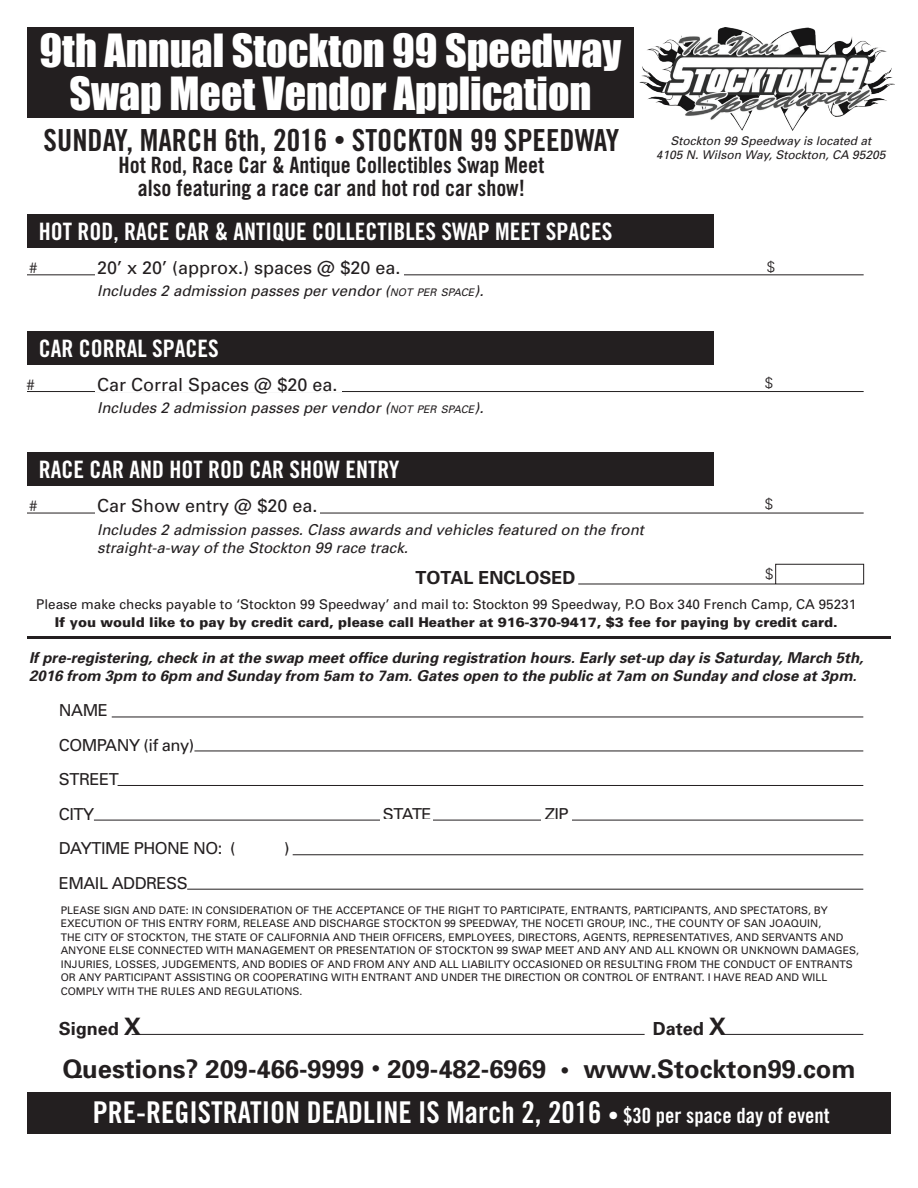
<style>
.page{position:relative;width:918px;height:1188px;background:#fff}
.page>*{position:absolute;margin:0;border:0;box-sizing:border-box;transform-origin:0 0}
.t1{font:42px/43.5px "Impact";color:#fff;text-align:center}
.t2{font:30.45px "Trade Gothic Bold Cond Twenty";color:#231f20}
.t3{font:30px "Trade Gothic Bold Cond Twenty";color:#fff}
.t4{font:700 25.5px "Univers";color:#231f20}
.t5{font:24px "Trade Gothic Bold Cond Twenty";color:#fff}
.t6{font:22.5px/22.5px "Trade Gothic Bold Cond Twenty";color:#231f20;text-align:center}
.t7{font:18px "Univers";color:#231f20}
.t8{font:700 18px "Univers";color:#231f20}
.t9{font:16.5px/34.5px "Univers";letter-spacing:-.03em;color:#231f20}
.t10{font:italic 15px/18px "Univers";color:#231f20}
.t11{font:italic 700 15px/18px "Univers";color:#231f20}
.t12{font:300 15px "Univers";color:#231f20}
.t13{font:13.5px "Univers";color:#231f20}
.t14{font:900 13.5px "Univers";color:#231f20}
.t15{font:italic 12px/14.4px "Univers";color:#231f20;text-align:center}
.t16{font:10.5px/13.5px "Univers";color:#231f20}
.s1{font-size:22.35px}
.s2{font-size:10.5px}
.s3{font-style:inherit}
.s4{font-size:24px}
.s5{font-size:21px}
</style>
<div class="page">
<div style="left:27px;top:28px;width:606px;height:90px;background:#231f20"></div>
<img style="left:639px;top:28px;width:255px;height:102px">
<hr style="left:27px;top:513px;width:837px;height:1px;background:#231f20">
<div style="left:95px;top:507px;width:225px;height:10px;background:#fff"></div>
<hr style="left:27px;top:391px;width:837px;height:1px;background:#231f20">
<div style="left:95px;top:385px;width:246px;height:7px;background:#fff"></div>
<hr style="left:27px;top:274px;width:837px;height:1px;background:#231f20">
<div style="left:95px;top:268px;width:309px;height:11px;background:#fff"></div>
<hr style="left:112px;top:717px;width:751px;height:1px;background:#231f20">
<hr style="left:194px;top:751px;width:669px;height:1px;background:#231f20">
<hr style="left:118px;top:785px;width:745px;height:1px;background:#231f20">
<hr style="left:94px;top:820px;width:769px;height:1px;background:#231f20">
<hr style="left:293px;top:854px;width:570px;height:1px;background:#231f20">
<hr style="left:187px;top:889px;width:676px;height:1px;background:#231f20">
<hr style="left:380px;top:819px;width:53px;height:4px;background:#fff">
<hr style="left:541px;top:819px;width:30px;height:4px;background:#fff">
<hr style="left:132px;top:1034px;width:513px;height:1px;background:#231f20">
<hr style="left:723px;top:1034px;width:140px;height:1px;background:#231f20">
<div style="left:27px;top:214px;width:687px;height:34px;background:#231f20"></div>
<div style="left:27px;top:331px;width:687px;height:34px;background:#231f20"></div>
<div style="left:27px;top:452px;width:687px;height:34px;background:#231f20"></div>
<div style="left:27px;top:1092px;width:864px;height:42px;background:#231f20"></div>
<hr style="left:27px;top:636px;width:864px;height:3px;background:#231f20">
<svg style="left:578px;top:564px;width:286px;height:21px"></svg>
<h1 class="t1" style="left:39px;top:28px;width:583px">9th Annual Stockton 99 Speedway<br>Swap Meet Vendor Application</h1>
<h2 class="t2" style="left:44px;top:122px;width:577px">SUNDAY, MARCH 6th, 2016 <span class="s1">•</span> STOCKTON 99 SPEEDWAY</h2>
<h3 class="t6" style="left:118px;top:154px;width:427px">Hot Rod, Race Car &amp; Antique Collectibles Swap Meet also featuring a race car and hot rod car show!</h3>
<h3 class="t5" style="left:39px;top:217px;width:575px">HOT ROD, RACE CAR &amp; ANTIQUE COLLECTIBLES SWAP MEET SPACES</h3>
<h3 class="t12" style="left:29px;top:259px;width:10px">#</h3>
<h3 class="t7" style="left:97px;top:256px;width:305px">20’ x 20’ (approx.) spaces @ $20 ea.</h3>
<h3 class="t10" style="left:97px;top:282px;width:388px">Includes 2 admission passes per vendor (<span class="s2">NOT PER SPACE</span><span class="s3">).</span></h3>
<h3 class="t5" style="left:39px;top:333px;width:181px">CAR CORRAL SPACES</h3>
<h3 class="t12" style="left:27px;top:375px;width:10px">#</h3>
<h3 class="t7" style="left:97px;top:373px;width:242px">Car Corral Spaces @ $20 ea.</h3>
<h3 class="t10" style="left:97px;top:398px;width:388px">Includes 2 admission passes per vendor (<span class="s2">NOT PER SPACE</span><span class="s3">).</span></h3>
<p class="t15" style="left:656px;top:133px;width:231px">Stockton 99 Speedway is located at<br>4105 N. Wilson Way, Stockton, CA 95205</p>
<h3 class="t12" style="left:767px;top:257px;width:10px">$</h3>
<h3 class="t12" style="left:765px;top:374px;width:10px">$</h3>
<h3 class="t5" style="left:39px;top:455px;width:362px">RACE CAR AND HOT ROD CAR SHOW ENTRY</h3>
<h3 class="t12" style="left:29px;top:496px;width:10px">#</h3>
<h3 class="t7" style="left:97px;top:494px;width:222px">Car Show entry @ $20 ea.</h3>
<h3 class="t10" style="left:97px;top:520px;width:548px">Includes 2 admission passes<span class="s3">.</span> Class awards and vehicles featured on the front straight-a-way of the Stockton 99 race track.</h3>
<h3 class="t12" style="left:765px;top:495px;width:10px">$</h3>
<h3 class="t8" style="left:415px;top:566px;width:162px">TOTAL ENCLOSED</h3>
<h3 class="t12" style="left:765px;top:565px;width:10px">$</h3>
<p class="t13" style="left:36px;top:596px;width:822px">Please make checks payable to ‘Stockton 99 Speedway’ and mail to: Stockton 99 Speedway, P.O Box 340 French Camp, CA 95231</p>
<p class="t14" style="left:55px;top:614px;width:784px">If you would like to pay by credit card, please call Heather at 916-370-9417, $3 fee for paying by credit card.</p>
<h3 class="t11" style="left:29px;top:648px;width:836px">If pre-registering, check in at the swap meet office during registration hours. Early set-up day is Saturday, March 5th,<br>2016 from 3pm to 6pm and Sunday from 5am to 7am. Gates open to the public at 7am on Sunday and close at 3pm.</h3>
<h3 class="t9" style="left:59px;top:693px;width:137px">NAME<br>COMPANY (if any)<br>STREET<br>CITY</h3>
<h3 class="t9" style="left:59px;top:831px;width:178px">DAYTIME PHONE NO: (</h3>
<h3 class="t9" style="left:284px;top:831px;width:7px">)</h3>
<h3 class="t9" style="left:59px;top:865px;width:130px">EMAIL ADDRESS</h3>
<h3 class="t9" style="left:383px;top:796px;width:50px">STATE</h3>
<h3 class="t9" style="left:545px;top:796px;width:25px">ZIP</h3>
<p class="t16" style="left:61px;top:903px;width:800px">PLEASE SIGN AND DATE: IN CONSIDERATION OF THE ACCEPTANCE OF THE RIGHT TO PARTICIPATE, ENTRANTS, PARTICIPANTS, AND SPECTATORS, BY EXECUTION OF THIS ENTRY FORM, RELEASE AND DISCHARGE STOCKTON 99 SPEEDWAY, THE NOCETI GROUP, INC., THE COUNTY OF SAN JOAQUIN,<br>THE CITY OF STOCKTON, THE STATE OF CALIFORNIA AND THEIR OFFICERS, EMPLOYEES, DIRECTORS, AGENTS, REPRESENTATIVES, AND SERVANTS AND ANYONE ELSE CONNECTED WITH MANAGEMENT OR PRESENTATION OF STOCKTON 99 SWAP MEET AND ANY AND ALL KNOWN OR UNKNOWN DAMAGES, INJURIES, LOSSES, JUDGEMENTS, AND BODIES OF AND FROM ANY AND ALL LIABILITY OCCASIONED OR RESULTING FROM THE CONDUCT OF ENTRANTS OR ANY PARTICIPANT ASSISTING OR COOPERATING WITH ENTRANT AND UNDER THE DIRECTION OR CONTROL OF ENTRANT. I HAVE READ AND WILL COMPLY WITH THE RULES AND REGULATIONS.</p>
<h3 class="t8" style="left:59px;top:1017px;width:84px">Signed <span class="s4">X</span></h3>
<h3 class="t8" style="left:653px;top:1017px;width:75px">Dated <span class="s4">X</span></h3>
<h3 class="t4" style="left:62px;top:1053px;width:795px">Questions? 209-466-9999 • 209-482-6969 • www.Stockton99.com</h3>
<h3 class="t3" style="left:93px;top:1094px;width:738px">PRE-REGISTRATION DEADLINE IS March 2, 2016 <span class="s5">• $30 per space day of event</span></h3>
</div>
